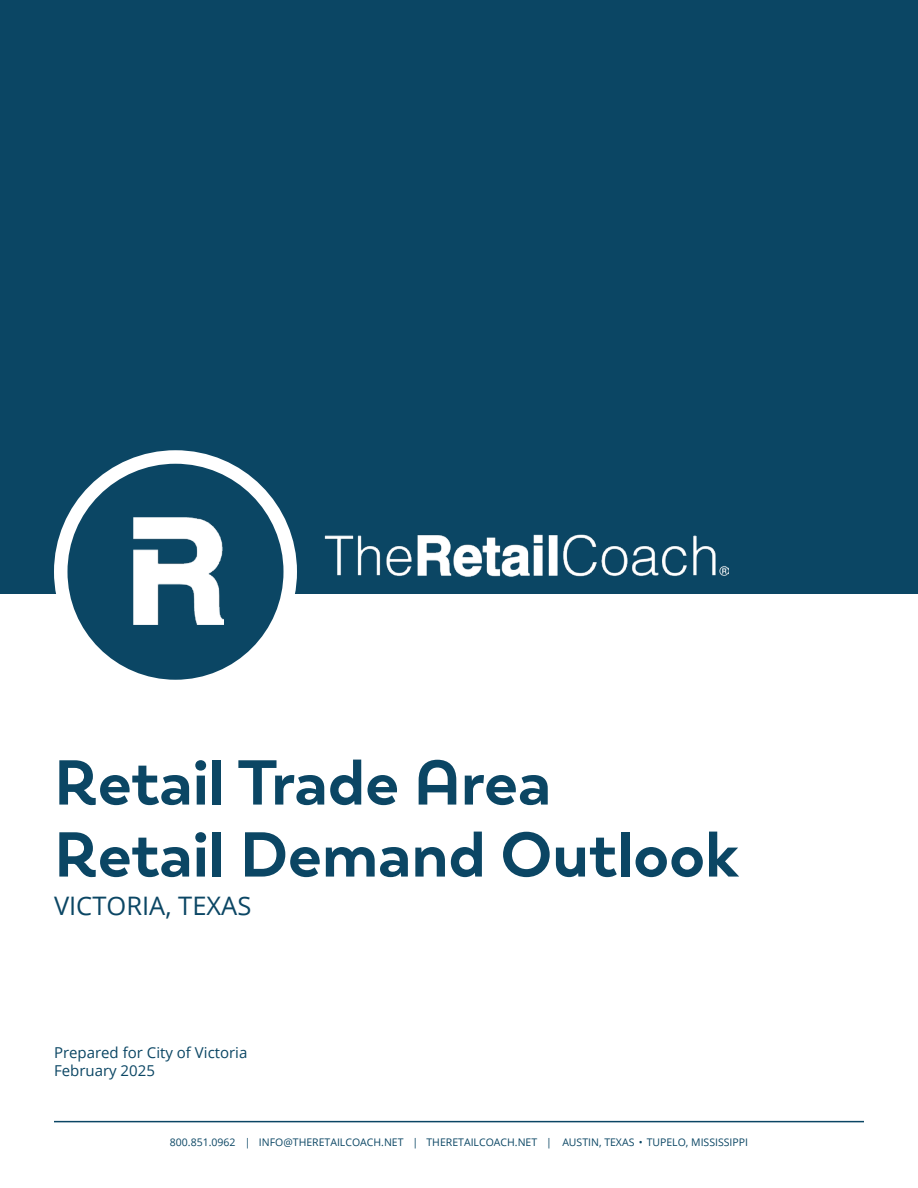
<style>
.page{position:relative;width:918px;height:1188px;background:#fff}
.page>*{position:absolute;margin:0;border:0;box-sizing:border-box;transform-origin:0 0}
.t1{font:700 63px "Trenda";color:#0b4664}
.t2{font:25.5px "Open Sans";color:#0b4664}
.t3{font:15px "Open Sans";color:#0b4664}
.t4{font:10.5px "Open Sans";color:#0b4664}
</style>
<div class="page">
<hr style="left:54px;top:1121px;width:810px;height:1px;background:#0b4664">
<div style="left:0;top:0;width:918px;height:594px;background:#0b4664"></div>
<div style="left:54px;top:450px;width:243px;height:243px;background:#fff;border-radius:50%"></div>
<img style="left:324px;top:534px;width:405px;height:43px">
<div style="left:68px;top:464px;width:216px;height:216px;background:#0b4664;border-radius:50%"></div>
<img style="left:134px;top:518px;width:89px;height:107px">
<p class="t1" style="left:54px;top:743px;width:499px">Retail Trade Area</p>
<p class="t1" style="left:54px;top:815px;width:686px">Retail Demand Outlook</p>
<p class="t2" style="left:54px;top:888px;width:199px">VICTORIA, TEXAS</p>
<p class="t3" style="left:54px;top:1042px;width:195px">Prepared for City of Victoria</p>
<p class="t3" style="left:54px;top:1060px;width:102px">February 2025</p>
<p class="t4" style="left:170px;top:1135px;width:580px">800.851.0962 | INFO@THERETAILCOACH.NET | THERETAILCOACH.NET | AUSTIN, TEXAS • TUPELO, MISSISSIPPI</p>
</div>
